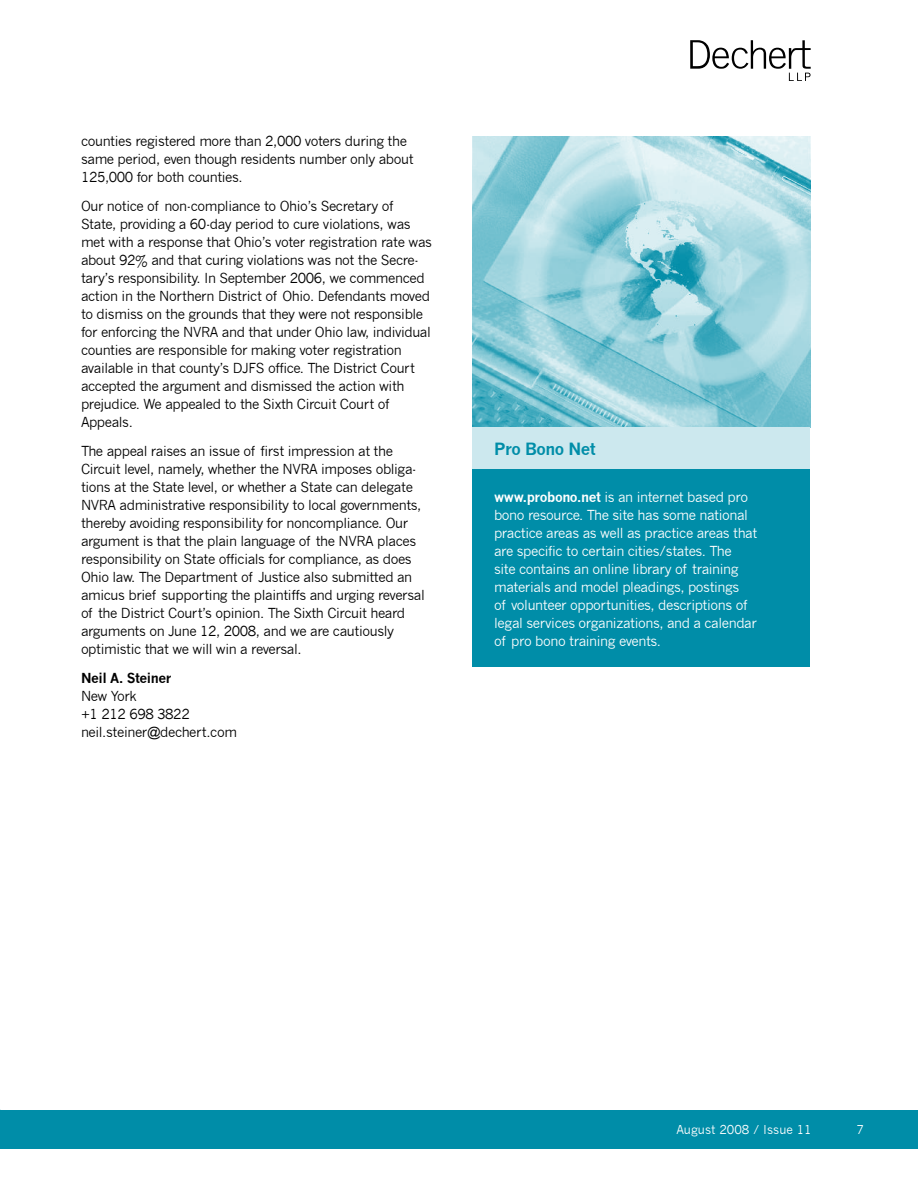
<style>
.page{position:relative;width:918px;height:1188px;background:#fff}
.page>*{position:absolute;margin:0;border:0;box-sizing:border-box;transform-origin:0 0}
.t1{font:51px "D Three LLP";color:#000}
.t2{font:700 16.5px "News Gothic";letter-spacing:-.03em;color:#008da8}
.t3{font:13.5px/18px "News Gothic";letter-spacing:-.03em;color:#000}
.t4{font:13.5px/18px "News Gothic";letter-spacing:-.03em;color:#fff}
.t5{font:700 13.5px "News Gothic";letter-spacing:-.03em;color:#000}
.t6{font:12px "News Gothic";color:#fff}
.s1{font-weight:700}
</style>
<div class="page">
<div style="left:0;top:1110px;width:918px;height:39px;background:#008da8"></div>
<div style="left:472px;top:470px;width:338px;height:198px;background:#008da8"></div>
<img style="left:472px;top:137px;width:338px;height:290px">
<div style="left:472px;top:428px;width:338px;height:42px;background:#cce8ee"></div>
<p class="t3" style="left:81px;top:133px;width:334px">counties registered more than 2,000 voters during the same period, even though residents number only about<br>125,000 for both counties.</p>
<p class="t3" style="left:81px;top:197px;width:353px">Our notice of non-compliance to Ohio’s Secretary of State, providing a 60-day period to cure violations, was met with a response that Ohio’s voter registration rate was about 92% and that curing violations was not the Secre&shy;tary’s responsibility. In September 2006, we commenced action in the Northern District of Ohio. Defendants moved to dismiss on the grounds that they were not responsible for enforcing the NVRA and that under Ohio law, individual counties are responsible for making voter registration available in that county’s DJFS office. The District Court accepted the argument and dismissed the action with prejudice. We appealed to the Sixth Circuit Court of Appeals.</p>
<p class="t3" style="left:81px;top:442px;width:345px">The appeal raises an issue of first impression at the Circuit level, namely, whether the NVRA imposes obliga&shy;tions at the State level, or whether a State can delegate NVRA administrative responsibility to local governments, thereby avoiding responsibility for noncompliance. Our argument is that the plain language of the NVRA places responsibility on State officials for compliance, as does Ohio law. The Department of Justice also submitted an amicus brief supporting the plaintiffs and urging reversal of the District Court’s opinion. The Sixth Circuit heard arguments on June 12, 2008, and we are cautiously optimistic that we will win a reversal.</p>
<p class="t5" style="left:81px;top:670px;width:92px">Neil A. Steiner</p>
<p class="t3" style="left:81px;top:687px;width:158px">New York<br>+1 212 698 3822 neil.steiner@dechert.com</p>
<h1 class="t1" style="left:690px;top:34px;width:128px">D</h1>
<p class="t2" style="left:494px;top:439px;width:103px">Pro Bono Net</p>
<p class="t4" style="left:494px;top:488px;width:265px"><span class="s1">www.probono.net</span> is an internet based pro bono resource. The site has some national practice areas as well as practice areas that are specific to certain cities/states. The<br>site contains an online library of training materials and model pleadings, postings<br>of volunteer opportunities, descriptions of legal services organizations, and a calendar of pro bono training events.</p>
<p class="t6" style="left:677px;top:1123px;width:137px">August 2008 / Issue 11</p>
<p class="t6" style="left:857px;top:1123px;width:9px">7</p>
</div>
